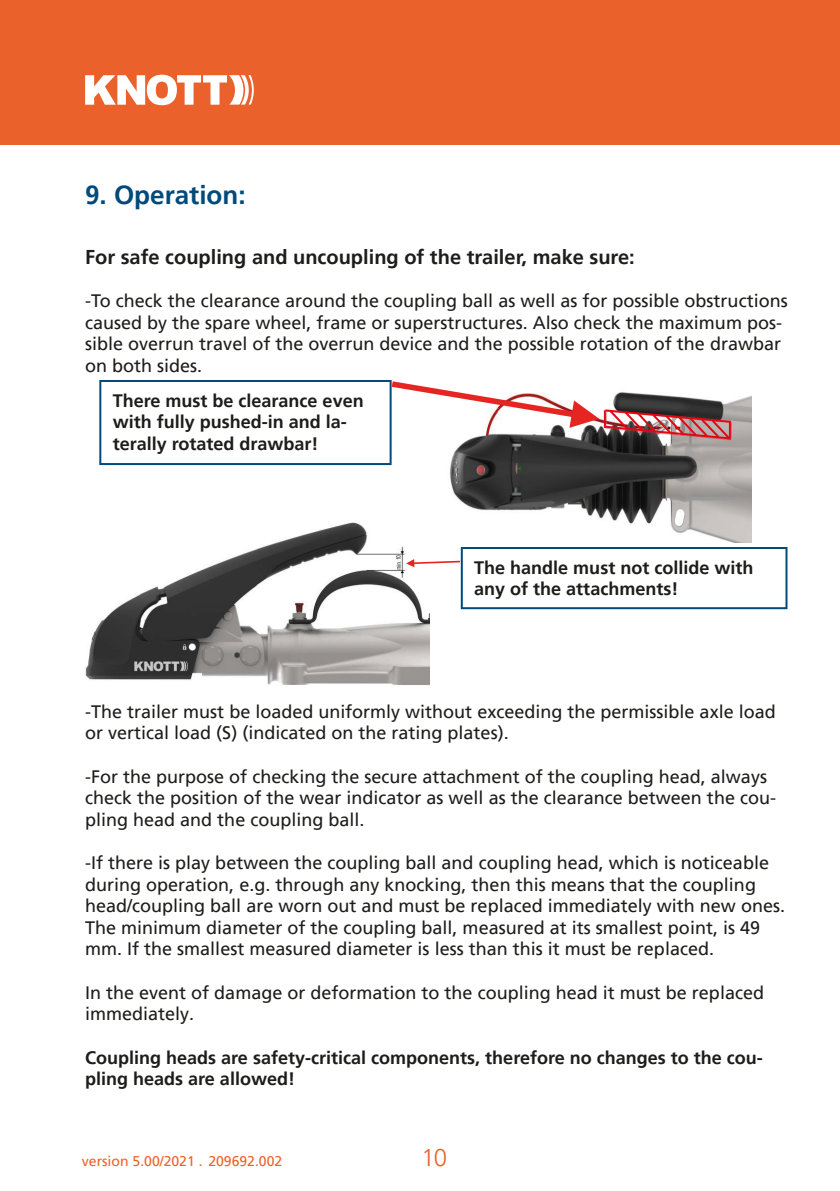
<style>
.page{position:relative;width:840px;height:1191px;background:#fff}
.page>*{position:absolute;margin:0;border:0;box-sizing:border-box;transform-origin:0 0}
.t1{font:700 26px "Frutiger LT Pro";color:#004a7b}
.t2{font:300 24px "Frutiger LT Pro";color:#eb612c}
.t3{font:700 20px "Frutiger LT Pro";color:#1d1d1b}
.t4{font:18px/21.6px "Frutiger LT Pro";color:#1d1d1b}
.t5{font:700 18px/21.6px "Frutiger LT Pro";color:#1d1d1b}
.t6{font:14px "Frutiger LT Pro";color:#eb612c}
</style>
<div class="page">
<div style="left:0;top:0;width:839px;height:145px;background:#eb612c"></div>
<svg style="left:85px;top:75px;width:168px;height:30px"></svg>
<div style="left:99px;top:380px;width:292px;height:85px;border:2px solid #004a7b"></div>
<div style="left:460px;top:547px;width:327px;height:62px;border:2px solid #004a7b"></div>
<img style="left:450px;top:396px;width:301px;height:147px">
<svg style="left:391px;top:380px;width:341px;height:73px"></svg>
<img style="left:85px;top:522px;width:344px;height:163px">
<svg style="left:405px;top:543px;width:58px;height:38px"></svg>
<p class="t1" style="left:85px;top:179px;width:162px">9. Operation:</p>
<p class="t3" style="left:85px;top:245px;width:551px">For safe coupling and uncoupling of the trailer, make sure:</p>
<p class="t4" style="left:85px;top:290px;width:703px">-To check the clearance around the coupling ball as well as for possible obstructions caused by the spare wheel, frame or superstructures. Also check the maximum pos&shy;sible overrun travel of the overrun device and the possible rotation of the drawbar on both sides.</p>
<p class="t5" style="left:113px;top:390px;width:252px">There must be clearance even with fully pushed-in and la&shy;terally rotated drawbar!</p>
<p class="t5" style="left:474px;top:557px;width:281px">The handle must not collide with any of the attachments!</p>
<p class="t4" style="left:85px;top:701px;width:691px">-The trailer must be loaded uniformly without exceeding the permissible axle load or vertical load (S) (indicated on the rating plates).</p>
<p class="t4" style="left:85px;top:765px;width:692px">-For the purpose of checking the secure attachment of the coupling head, always check the position of the wear indicator as well as the clearance between the cou&shy;pling head and the coupling ball.</p>
<p class="t4" style="left:85px;top:852px;width:701px">-If there is play between the coupling ball and coupling head, which is noticeable during operation, e.g. through any knocking, then this means that the coupling head/coupling ball are worn out and must be replaced immediately with new ones.<br>The minimum diameter of the coupling ball, measured at its smallest point, is 49 mm. If the smallest measured diameter is less than this it must be replaced.</p>
<p class="t4" style="left:85px;top:981px;width:680px">In the event of damage or deformation to the coupling head it must be replaced immediately.</p>
<p class="t5" style="left:85px;top:1046px;width:679px">Coupling heads are safety-critical components, therefore no changes to the cou&shy;pling heads are allowed!</p>
<p class="t6" style="left:82px;top:1152px;width:202px">version 5.00/2021 . 209692.002</p>
<h2 class="t2" style="left:421px;top:1143px;width:27px">10</h2>
</div>
